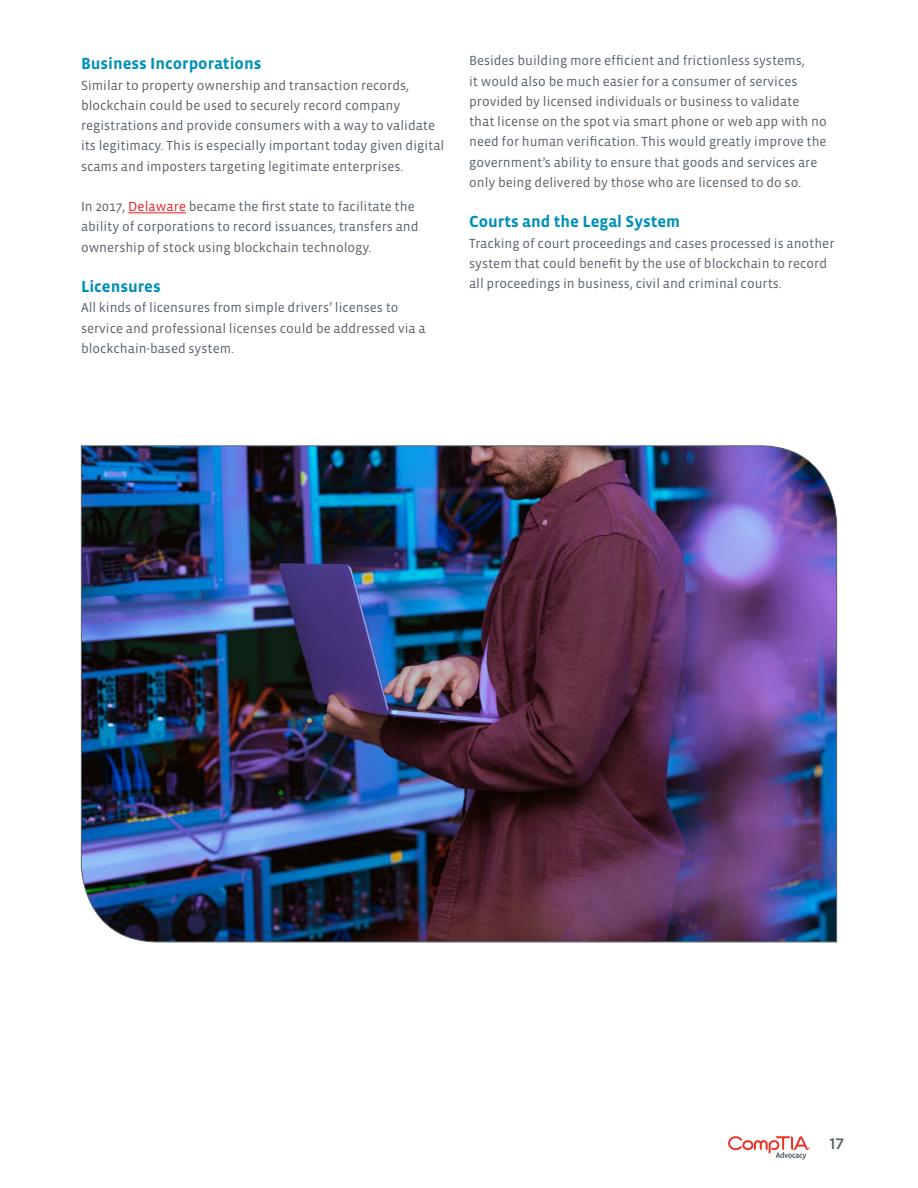
<style>
.page{position:relative;width:918px;height:1188px;background:#fff}
.page>*{position:absolute;margin:0;border:0;box-sizing:border-box;transform-origin:0 0}
.t1{font:700 16.5px "Vista Sans OTCE";color:#0090b9}
.t2{font:500 15px "Gotham";color:#586169}
.t3{font:13.5px/20.2px "Vista Sans OTCE";color:#586169}
.s1{color:#ed1c24}
</style>
<div class="page">
<svg style="left:728px;top:1136px;width:82px;height:24px"></svg>
<hr style="left:128px;top:213px;width:58px;height:1px;background:#ed1c24">
<img style="left:81px;top:445px;width:756px;height:498px">
<p class="t1" style="left:81px;top:54px;width:182px">Business Incorporations</p>
<p class="t3" style="left:81px;top:75px;width:365px">Similar to property ownership and transaction records, blockchain could be used to securely record company registrations and provide consumers with a way to validate its legitimacy. This is especially important today given digital scams and imposters targeting legitimate enterprises.</p>
<p class="t3" style="left:81px;top:196px;width:339px">In 2017, <span class="s1">Delaware</span> became the first state to facilitate the ability of corporations to record issuances, transfers and ownership of stock using blockchain technology.</p>
<p class="t1" style="left:81px;top:277px;width:81px">Licensures</p>
<p class="t3" style="left:81px;top:298px;width:346px">All kinds of licensures from simple drivers’ licenses to service and professional licenses could be addressed via a blockchain-based system.</p>
<p class="t3" style="left:469px;top:51px;width:359px">Besides building more efficient and frictionless systems,<br>it would also be much easier for a consumer of services provided by licensed individuals or business to validate that license on the spot via smart phone or web app with no need for human verification. This would greatly improve the government’s ability to ensure that goods and services are only being delivered by those who are licensed to do so.</p>
<p class="t1" style="left:469px;top:212px;width:213px">Courts and the Legal System</p>
<p class="t3" style="left:469px;top:233px;width:367px">Tracking of court proceedings and cases processed is another system that could benefit by the use of blockchain to record all proceedings in business, civil and criminal courts.</p>
<p class="t2" style="left:830px;top:1134px;width:16px">17</p>
</div>
